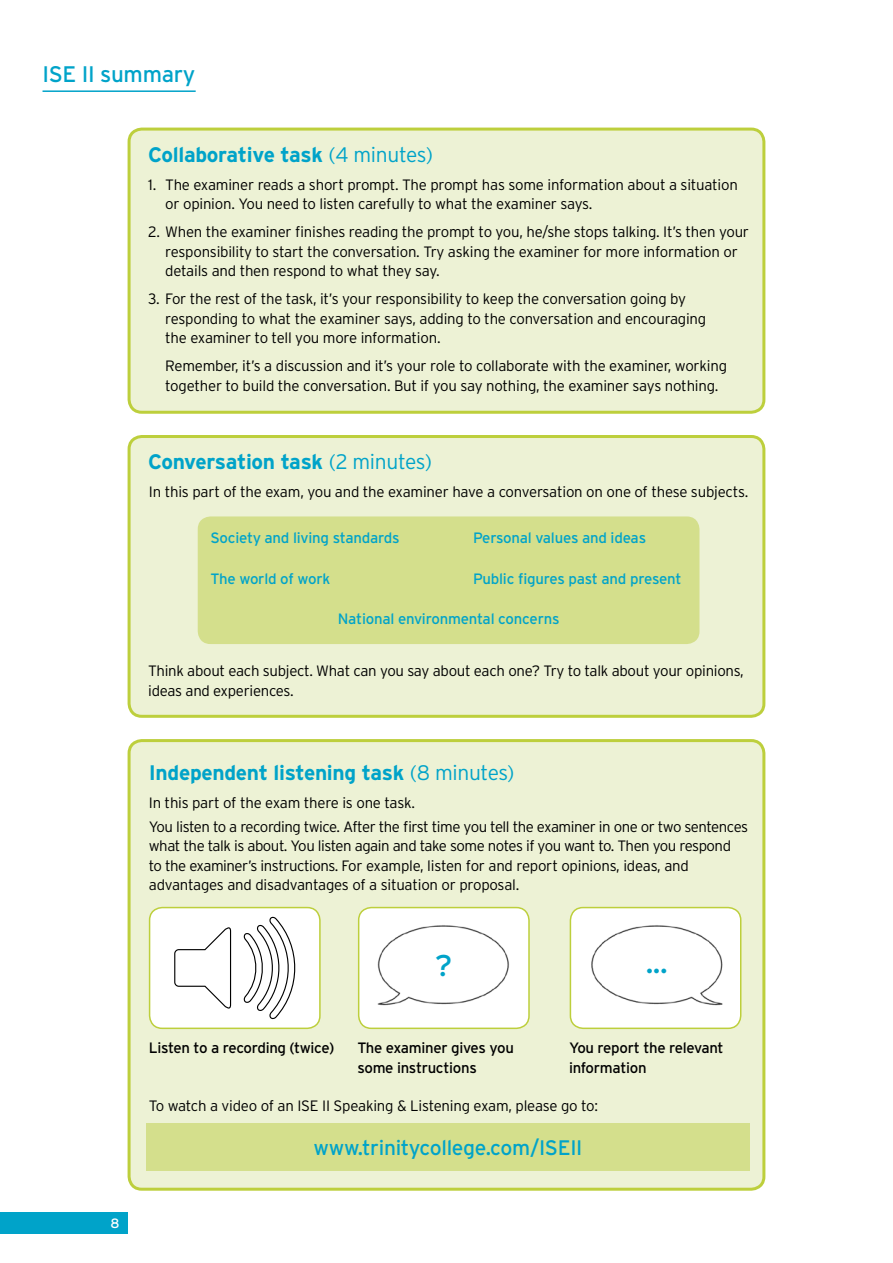
<style>
.page{position:relative;width:893px;height:1263px;background:#fff}
.page>*{position:absolute;margin:0;border:0;box-sizing:border-box;transform-origin:0 0}
.t1{font:30px "Interstate";color:#00a3c9}
.t2{font:22.5px "Interstate";letter-spacing:-.015em;color:#00a3c9}
.t3{font:700 21px "Interstate";letter-spacing:-.015em;color:#00a3c9}
.t4{font:21px "Interstate";letter-spacing:-.015em;color:#00a3c9}
.t5{font:300 15px/19.5px "Interstate";letter-spacing:-.015em;color:#000}
.t6{font:15px "Interstate";letter-spacing:-.015em;color:#00a3c9}
.t7{font:15px/19.5px "Interstate";letter-spacing:-.02em;color:#000}
.t8{font:13.5px "Interstate";color:#fff}
.s1{font-weight:300}
</style>
<div class="page">
<div style="left:129px;top:740px;width:635px;height:449px;background:#edf2d5;border-radius:13px"></div>
<div style="left:128px;top:739px;width:637px;height:452px;border:3px solid #bdcf3c;border-radius:13px"></div>
<div style="left:129px;top:129px;width:635px;height:283px;background:#edf2d5;border-radius:13px"></div>
<div style="left:128px;top:128px;width:637px;height:286px;border:3px solid #bdcf3c;border-radius:13px"></div>
<div style="left:129px;top:436px;width:635px;height:280px;background:#edf2d5;border-radius:13px"></div>
<div style="left:128px;top:435px;width:637px;height:283px;border:3px solid #bdcf3c;border-radius:13px"></div>
<div style="left:198px;top:516px;width:501px;height:128px;background:#d4df8c;border-radius:13px"></div>
<div style="left:0;top:1212px;width:127px;height:21px;background:#00a3c9"></div>
<div style="left:150px;top:907px;width:170px;height:121px;background:#fff;border-radius:13px"></div>
<svg style="left:174px;top:917px;width:121px;height:102px"></svg>
<div style="left:149px;top:907px;width:172px;height:122px;border:2px solid #bdcf3c;border-radius:13px"></div>
<div style="left:146px;top:1123px;width:604px;height:47px;background:#d4df8c"></div>
<div style="left:359px;top:907px;width:170px;height:121px;background:#fff"></div>
<div style="left:358px;top:907px;width:172px;height:122px;border:2px solid #bdcf3c;border-radius:13px"></div>
<div style="left:570px;top:907px;width:171px;height:121px;background:#fff"></div>
<div style="left:570px;top:907px;width:171px;height:122px;border:2px solid #bdcf3c;border-radius:13px"></div>
<hr style="left:43px;top:90px;width:153px;height:2px;background:#00a3c9">
<h2 class="t2" style="left:43px;top:61px;width:154px">ISE II summary</h2>
<h3 class="t3" style="left:148px;top:142px;width:286px">Collaborative task <span class="s1">(4 minutes)</span></h3>
<p class="t5" style="left:165px;top:174px;width:574px;text-indent:-17px">1. The examiner reads a short prompt. The prompt has some information about a situation or opinion. You need to listen carefully to what the examiner says.</p>
<p class="t5" style="left:165px;top:222px;width:585px;text-indent:-17px">2. When the examiner finishes reading the prompt to you, he/she stops talking. It’s then your responsibility to start the conversation. Try asking the examiner for more information or details and then respond to what they say.</p>
<p class="t5" style="left:165px;top:289px;width:543px;text-indent:-17px">3. For the rest of the task, it’s your responsibility to keep the conversation going by responding to what the examiner says, adding to the conversation and encouraging the examiner to tell you more information.</p>
<p class="t5" style="left:165px;top:356px;width:563px">Remember, it’s a discussion and it’s your role to collaborate with the examiner, working together to build the conversation. But if you say nothing, the examiner says nothing.</p>
<h3 class="t3" style="left:148px;top:450px;width:285px">Conversation task <span class="s1">(2 minutes)</span></h3>
<p class="t5" style="left:149px;top:482px;width:601px">In this part of the exam, you and the examiner have a conversation on one of these subjects.</p>
<p class="t6" style="left:210px;top:529px;width:191px">Society and living standards</p>
<p class="t6" style="left:473px;top:529px;width:175px">Personal values and ideas</p>
<p class="t6" style="left:210px;top:570px;width:121px">The world of work</p>
<p class="t6" style="left:473px;top:570px;width:210px">Public figures past and present</p>
<p class="t6" style="left:338px;top:611px;width:223px">National environmental concerns</p>
<p class="t5" style="left:148px;top:661px;width:597px">Think about each subject. What can you say about each one? Try to talk about your opinions, ideas and experiences.</p>
<h3 class="t3" style="left:149px;top:761px;width:367px">Independent listening task <span class="s1">(8 minutes)</span></h3>
<p class="t5" style="left:149px;top:791px;width:601px;line-height:23.7px">In this part of the exam there is one task.<br>You listen to a recording twice. After the first time you tell the examiner in one or two sentences</p>
<p class="t5" style="left:149px;top:836px;width:584px">what the talk is about. You listen again and take some notes if you want to. Then you respond to the examiner’s instructions. For example, listen for and report opinions, ideas, and advantages and disadvantages of a situation or proposal.</p>
<h1 class="t1" style="left:435px;top:949px;width:19px">?</h1>
<h1 class="t1" style="left:646px;top:946px;width:23px">...</h1>
<p class="t8" style="left:110px;top:1215px;width:11px">8</p>
<p class="t7" style="left:149px;top:1038px;width:187px">Listen to a recording (twice)</p>
<p class="t7" style="left:569px;top:1038px;width:156px">You report the relevant information</p>
<p class="t5" style="left:149px;top:1095px;width:451px">To watch a video of an ISE II Speaking &amp; Listening exam, please go to:</p>
<h3 class="t4" style="left:314px;top:1136px;width:270px">www.trinitycollege.com/ISEII</h3>
<p class="t7" style="left:357px;top:1038px;width:158px">The examiner gives you some instructions</p>
</div>
